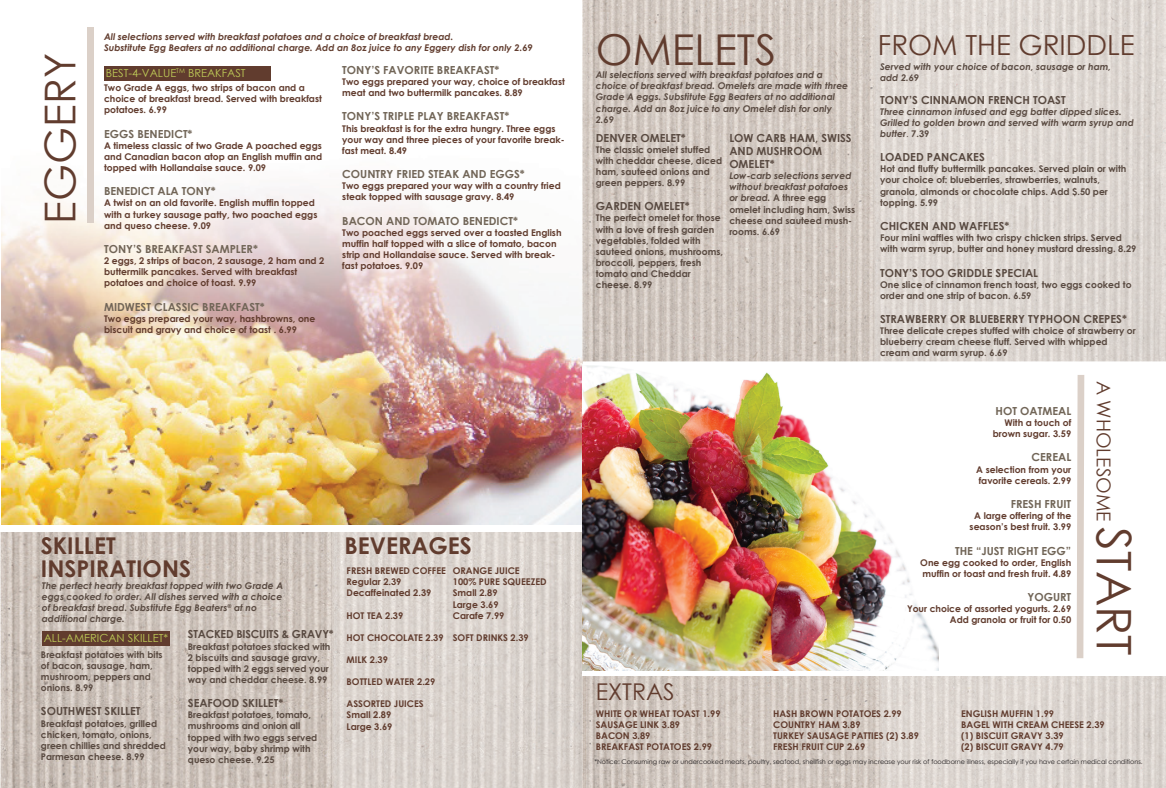
<style>
.page{position:relative;width:1166px;height:788px;background:#fff}
.page>*{position:absolute;margin:0;border:0;box-sizing:border-box;transform-origin:0 0}
.t1{font:47.77px "Century Gothic";color:#613c2e}
.t2{font:42.44px "Century Gothic";color:#613c2e}
.t3{font:27.74px "Century Gothic";color:#613c2e}
.t4{font:700 23.1px/23.1px "Century Gothic";color:#613c2e}
.t5{font:23.1px "Century Gothic";color:#613c2e}
.t6{font:19.07px "Century Gothic";color:#613c2e}
.t7{font:700 11.11px/13.3px "Century Gothic";color:#594a41}
.t8{font:700 11.11px "Century Gothic";color:#716557}
.t9{font:11.11px "Century Gothic";color:#becb57}
.t10{font:700 9.28px/11.1px "Century Gothic";color:#613c2e}
.t11{font:700 9.28px/11.1px "Century Gothic";color:#594a41}
.t12{font:italic 700 9.28px/11.1px "Century Gothic";color:#594a41}
.t13{font:italic 700 9.28px/11.1px "Century Gothic";color:#613c2e}
.t14{font:6.48px "Century Gothic";color:#231f20}
.s1{font-weight:400;font-style:normal}
.s2{font-style:normal}
.s3{font-style:italic}
</style>
<div class="page">
<img style="left:1px;top:57px;width:582px;height:731px">
<img style="left:583px;top:0;width:583px;height:361px">
<img style="left:583px;top:676px;width:583px;height:112px">
<div style="left:0;top:525px;width:585px;height:6px;background:#fff"></div>
<svg style="left:583px;top:361px;width:583px;height:1px"></svg>
<div style="left:87px;top:27px;width:7px;height:195px;background:#dbd0c8"></div>
<svg style="left:1076px;top:375px;width:8px;height:283px"></svg>
<div style="left:104px;top:66px;width:166px;height:15px;background:#613c2e"></div>
<div style="left:42px;top:630px;width:128px;height:15px;background:#613c2e"></div>
<img style="left:583px;top:365px;width:355px;height:305px">
<h2 class="t2" style="left:30px;top:223px;width:172px;rotate:-90deg">EGGERY</h2>
<p class="t13" style="left:104px;top:31px;width:430px">All selections served with breakfast potatoes and a choice of breakfast bread.<br>Substitute Egg Beaters at no additional charge. Add an 8oz juice to any Eggery dish for only 2.69</p>
<p class="t10" style="left:104px;top:82px;width:219px">Two Grade A eggs, two strips of bacon and a choice of breakfast bread. Served with breakfast potatoes. 6.99</p>
<p class="t8" style="left:104px;top:125px;width:90px">EGGS BENEDICT*</p>
<p class="t10" style="left:104px;top:139px;width:220px;text-align:justify">A timeless classic of two Grade A poached eggs and Canadian bacon atop an English muffin and topped with Hollandaise sauce. 9.09</p>
<p class="t8" style="left:104px;top:183px;width:113px">BENEDICT ALA TONY*</p>
<p class="t10" style="left:104px;top:197px;width:215px">A twist on an old favorite. English muffin topped with a turkey sausage patty, two poached eggs and queso cheese. 9.09</p>
<p class="t8" style="left:104px;top:240px;width:155px">TONY’S BREAKFAST SAMPLER*</p>
<p class="t10" style="left:104px;top:255px;width:222px">2 eggs, 2 strips of bacon, 2 sausage, 2 ham and 2 buttermilk pancakes. Served with breakfast potatoes and choice of toast. 9.99</p>
<p class="t8" style="left:104px;top:298px;width:162px">MIDWEST CLASSIC BREAKFAST*</p>
<p class="t10" style="left:104px;top:312px;width:213px">Two eggs prepared your way, hashbrowns, one biscuit and gravy and choice of toast . 6.99</p>
<p class="t8" style="left:342px;top:61px;width:159px">TONY’S FAVORITE BREAKFAST*</p>
<p class="t10" style="left:342px;top:76px;width:224px">Two eggs prepared your way, choice of breakfast meat and two buttermilk pancakes. 8.89</p>
<p class="t8" style="left:342px;top:108px;width:168px">TONY’S TRIPLE PLAY BREAKFAST*</p>
<p class="t10" style="left:342px;top:122px;width:224px">This breakfast is for the extra hungry. Three eggs your way and three pieces of your favorite break&shy;fast meat. 8.49</p>
<p class="t8" style="left:342px;top:166px;width:184px">COUNTRY FRIED STEAK AND EGGS*</p>
<p class="t10" style="left:342px;top:180px;width:220px">Two eggs prepared your way with a country fried steak topped with sausage gravy. 8.49</p>
<p class="t8" style="left:342px;top:212px;width:177px">BACON AND TOMATO BENEDICT*</p>
<p class="t10" style="left:342px;top:226px;width:221px">Two poached eggs served over a toasted English muffin half topped with a slice of tomato, bacon strip and Hollandaise sauce. Served with break&shy;fast potatoes. 9.09</p>
<p class="t9" style="left:106px;top:65px;width:141px">BEST-4-VALUE<sup>TM</sup> BREAKFAST</p>
<h3 class="t4" style="left:41px;top:533px;width:152px">SKILLET<br>INSPIRATIONS</h3>
<h3 class="t4" style="left:344px;top:533px;width:129px">BEVERAGES</h3>
<p class="t10" style="left:346px;top:565px;width:101px">FRESH BREWED COFFEE<br>Regular 2.39<br>Decaffeinated 2.39</p>
<p class="t10" style="left:346px;top:609px;width:58px">HOT TEA 2.39</p>
<p class="t10" style="left:346px;top:631px;width:98px">HOT CHOCOLATE 2.39</p>
<p class="t10" style="left:346px;top:653px;width:43px">MILK 2.39</p>
<p class="t10" style="left:346px;top:675px;width:90px">BOTTLED WATER 2.29</p>
<p class="t10" style="left:346px;top:698px;width:79px">ASSORTED JUICES<br>Small 2.89<br>Large 3.69</p>
<p class="t10" style="left:453px;top:565px;width:95px">ORANGE JUICE<br>100% PURE SQUEEZED<br>Small 2.89<br>Large 3.69<br>Carafe 7.99</p>
<p class="t10" style="left:453px;top:631px;width:77px">SOFT DRINKS 2.39</p>
<p class="t12" style="left:42px;top:579px;width:243px">The perfect hearty breakfast topped with two Grade A eggs cooked to order. All dishes served with a choice of breakfast bread. Substitute Egg Beaters<sup>®</sup> at no additional charge.</p>
<p class="t7" style="left:188px;top:627px;width:147px">STACKED BISCUITS &amp; GRAVY*</p>
<p class="t11" style="left:188px;top:640px;width:144px">Breakfast potatoes stacked with<br>2 biscuits and sausage gravy, topped with 2 eggs served your way and cheddar cheese. 8.99</p>
<p class="t7" style="left:188px;top:696px;width:97px">SEAFOOD SKILLET*</p>
<p class="t11" style="left:188px;top:709px;width:131px">Breakfast potatoes, tomato, mushrooms and onion all topped with two eggs served your way, baby shrimp with queso cheese. 9.25</p>
<p class="t9" style="left:44px;top:630px;width:126px">ALL-AMERICAN SKILLET*</p>
<p class="t11" style="left:41px;top:648px;width:123px">Breakfast potatoes with bits of bacon, sausage, ham, mushroom, peppers and onions. 8.99</p>
<p class="t7" style="left:41px;top:704px;width:101px">SOUTHWEST SKILLET</p>
<p class="t11" style="left:41px;top:717px;width:126px">Breakfast potatoes, grilled chicken, tomato, onions, green chillies and shredded<br>Parmesan cheese. 8.99</p>
<h2 class="t2" style="left:596px;top:20px;width:182px">OMELETS</h2>
<h3 class="t3" style="left:878px;top:26px;width:258px">FROM THE GRIDDLE</h3>
<p class="t12" style="left:880px;top:61px;width:232px">Served with your choice of bacon, sausage or ham, add 2.69</p>
<p class="t12" style="left:596px;top:69px;width:254px">All selections served with breakfast potatoes and a choice of breakfast bread. Omelets are made with three Grade A eggs. Substitute Egg Beaters at no additional charge. Add an 8oz juice to any Omelet dish for only 2.69</p>
<p class="t7" style="left:596px;top:130px;width:91px">DENVER OMELET*</p>
<p class="t11" style="left:596px;top:143px;width:128px">The classic omelet stuffed with cheddar cheese, diced ham, sauteed onions and green peppers. 8.99</p>
<p class="t7" style="left:596px;top:199px;width:95px">GARDEN OMELET*</p>
<p class="t11" style="left:596px;top:212px;width:129px">The perfect omelet for those with a love of fresh garden vegetables, folded with sauteed onions, mushrooms, broccoli, peppers, fresh tomato and Cheddar cheese. 8.99</p>
<p class="t7" style="left:880px;top:92px;width:187px">TONY’S CINNAMON FRENCH TOAST</p>
<p class="t12" style="left:880px;top:105px;width:255px">Three cinnamon infused and egg batter dipped slices.<br>Grilled to golden brown and served with warm syrup and butter<span class="s1">.</span> <span class="s2">7.39</span></p>
<p class="t7" style="left:880px;top:150px;width:106px">LOADED PANCAKES</p>
<p class="t11" style="left:880px;top:163px;width:248px">Hot and fluffy buttermilk pancakes. Served plain or with your choice of: blueberries, strawberries, walnuts, granola, almonds or chocolate chips. Add $.50 per topping. 5.99</p>
<p class="t7" style="left:880px;top:219px;width:131px">CHICKEN AND WAFFLES*</p>
<p class="t11" style="left:880px;top:232px;width:258px">Four mini waffles with two crispy chicken strips. Served with warm syrup, butter and honey mustard dressing. 8.29</p>
<p class="t7" style="left:880px;top:265px;width:160px">TONY’S TOO GRIDDLE SPECIAL</p>
<p class="t11" style="left:880px;top:278px;width:253px">One slice of cinnamon french toast, two eggs cooked to order and one strip of bacon. 6.59</p>
<p class="t7" style="left:880px;top:312px;width:248px">STRAWBERRY OR BLUEBERRY TYPHOON CREPES*</p>
<p class="t11" style="left:880px;top:325px;width:257px">Three delicate crepes stuffed with choice of strawberry or blueberry cream cheese fluff. Served with whipped cream and warm syrup. 6.69</p>
<p class="t7" style="left:729px;top:130px;width:124px">LOW CARB HAM, SWISS<br>AND MUSHROOM<br>OMELET*</p>
<p class="t11" style="left:729px;top:170px;width:127px"><span class="s3">Low-carb selections served without breakfast potatoes or bread.</span> A three egg omelet including ham, Swiss cheese and sauteed mush&shy;rooms. 6.69</p>
<p class="t8" style="left:995px;top:402px;width:77px">HOT OATMEAL</p>
<p class="t10" style="left:992px;top:416px;width:80px;text-align:right">With a touch of brown sugar. 3.59</p>
<p class="t8" style="left:1031px;top:449px;width:41px">CEREAL</p>
<p class="t10" style="left:976px;top:463px;width:96px">A selection from your favorite cereals. 2.99</p>
<p class="t8" style="left:1010px;top:495px;width:62px">FRESH FRUIT</p>
<p class="t10" style="left:969px;top:509px;width:103px;text-align:center">A large offering of the season’s best fruit. 3.99</p>
<p class="t8" style="left:955px;top:542px;width:118px">THE “JUST RIGHT EGG”</p>
<p class="t10" style="left:920px;top:556px;width:152px">One egg cooked to order, English muffin or toast and fresh fruit. 4.89</p>
<p class="t8" style="left:1027px;top:588px;width:45px">YOGURT</p>
<p class="t10" style="left:907px;top:602px;width:166px;text-align:right">Your choice of assorted yogurts. 2.69<br>Add granola or fruit for 0.50</p>
<h3 class="t6" style="left:1117px;top:381px;width:142px;rotate:90deg">A WHOLESOME</h3>
<h1 class="t1" style="left:1147px;top:526px;width:130px;rotate:90deg">START</h1>
<h3 class="t5" style="left:596px;top:675px;width:80px">EXTRAS</h3>
<p class="t10" style="left:596px;top:707px;width:126px">WHITE OR WHEAT TOAST 1.99<br>SAUSAGE LINK 3.89<br>BACON 3.89<br>BREAKFAST POTATOES 2.99</p>
<p class="t10" style="left:773px;top:707px;width:147px">HASH BROWN POTATOES 2.99<br>COUNTRY HAM 3.89<br>TURKEY SAUSAGE PATTIES (2) 3.89<br>FRESH FRUIT CUP 2.69</p>
<p class="t10" style="left:961px;top:707px;width:145px">ENGLISH MUFFIN 1.99<br>BAGEL WITH CREAM CHEESE 2.39 (1) BISCUIT GRAVY 3.39<br>(2) BISCUIT GRAVY 4.79</p>
<p class="t14" style="left:594px;top:756px;width:550px">*Notice: Consuming raw or undercooked meats, poultry, seafood, shellfish or eggs may increase your risk of foodborne illness, especially if you have certain medical conditions.</p>
</div>
